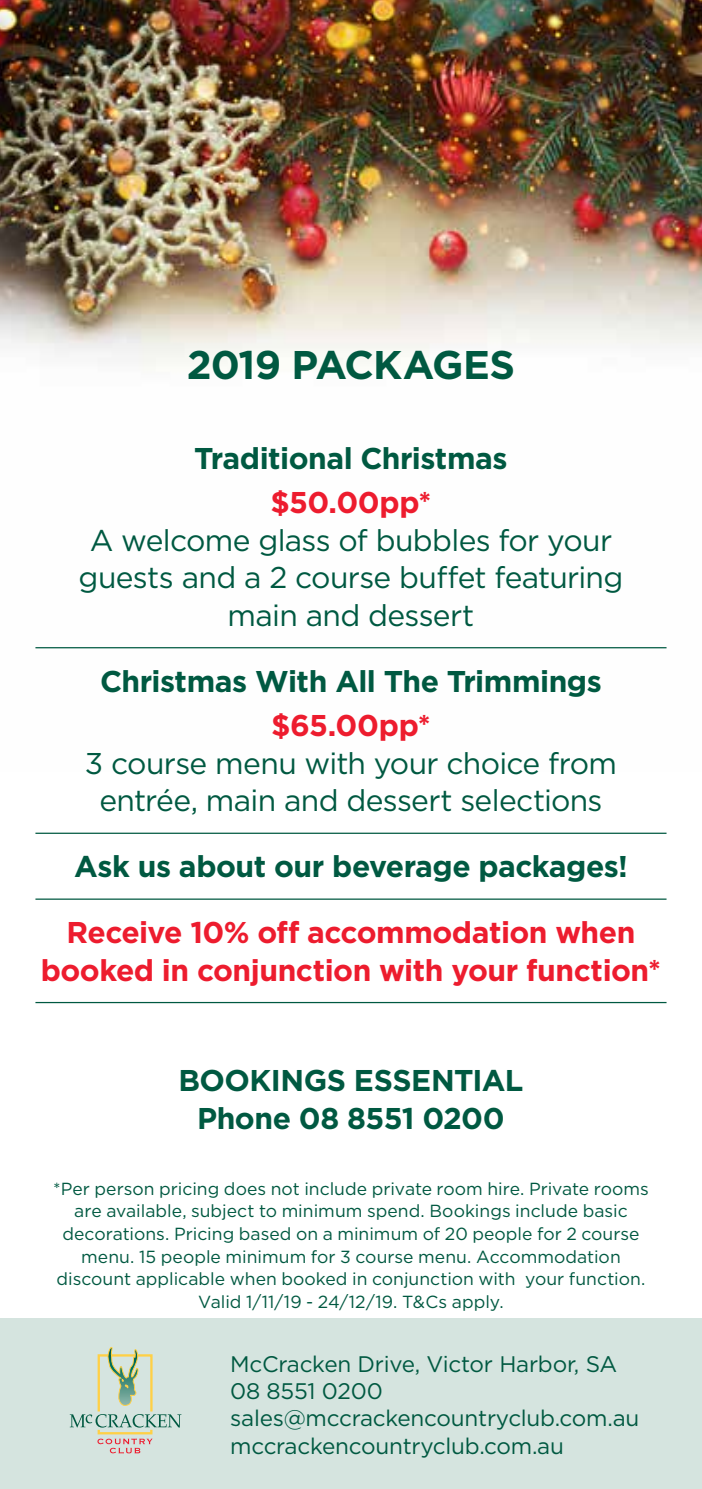
<style>
.page{position:relative;width:702px;height:1489px;background:#fff}
.page>*{position:absolute;margin:0;border:0;box-sizing:border-box;transform-origin:0 0}
.t1{font:700 40px "Gotham";letter-spacing:-.025em;color:#005941}
.t2{font:30px/37.5px "Gotham";letter-spacing:-.025em;color:#005941;text-align:center}
.t3{font:700 30px/37.5px "Gotham";letter-spacing:-.015em;color:#005941;text-align:center}
.t4{font:700 30px/37.5px "Gotham";letter-spacing:-.015em;color:#ed1c2e;text-align:center}
.t5{font:22.5px/27px "Gotham";letter-spacing:-.01em;color:#005941}
.t6{font:17.5px/22.5px "Gotham";color:#005941;text-align:center}
</style>
<div class="page">
<div style="left:0;top:1318px;width:702px;height:170px;background:#d5e4df"></div>
<img style="left:0;top:0;width:702px;height:649px">
<hr style="left:35px;top:647px;width:631px;height:1px;background:#005941">
<hr style="left:35px;top:832px;width:631px;height:1px;background:#005941">
<hr style="left:35px;top:898px;width:631px;height:1px;background:#005941">
<hr style="left:35px;top:1001px;width:631px;height:2px;background:#005941">
<svg style="left:98px;top:1429px;width:54px;height:5px"></svg>
<div style="left:98px;top:1354px;width:54px;height:58px;background:#d5e4e0;border:2px solid #ffd046"></div>
<svg style="left:70px;top:1414px;width:111px;height:13px"></svg>
<svg style="left:97px;top:1438px;width:56px;height:15px"></svg>
<svg style="left:107px;top:1346px;width:32px;height:60px"></svg>
<h1 class="t1" style="left:187px;top:342px;width:330px">2019 PACKAGES</h1>
<h2 class="t3" style="left:194px;top:438px;width:315px">Traditional Christmas</h2>
<h2 class="t4" style="left:270px;top:483px;width:162px">$50.00pp*</h2>
<h2 class="t2" style="left:79px;top:520px;width:546px">A welcome glass of bubbles for your guests and a 2 course buffet featuring main and dessert</h2>
<h2 class="t3" style="left:100px;top:661px;width:503px">Christmas With All The Trimmings</h2>
<h2 class="t4" style="left:271px;top:706px;width:161px">$65.00pp*</h2>
<h2 class="t2" style="left:85px;top:743px;width:533px">3 course menu with your choice from entrée, main and dessert selections</h2>
<h2 class="t3" style="left:74px;top:847px;width:555px">Ask us about our beverage packages!</h2>
<h2 class="t4" style="left:41px;top:913px;width:621px">Receive 10% off accommodation when booked in conjunction with your function*</h2>
<h2 class="t3" style="left:178px;top:1060px;width:346px">BOOKINGS ESSENTIAL<br>Phone 08 8551 0200</h2>
<p class="t6" style="left:53px;top:1177px;width:597px">*Per person pricing does not include private room hire. Private rooms are available, subject to minimum spend. Bookings include basic decorations. Pricing based on a minimum of 20 people for 2 course menu. 15 people minimum for 3 course menu. Accommodation discount applicable when booked in conjunction with your function.<br>Valid 1/11/19 - 24/12/19. T&amp;Cs apply.</p>
<p class="t5" style="left:230px;top:1350px;width:410px">McCracken Drive, Victor Harbor, SA<br>08 8551 0200 sales@mccrackencountryclub.com.au mccrackencountryclub.com.au</p>
</div>
